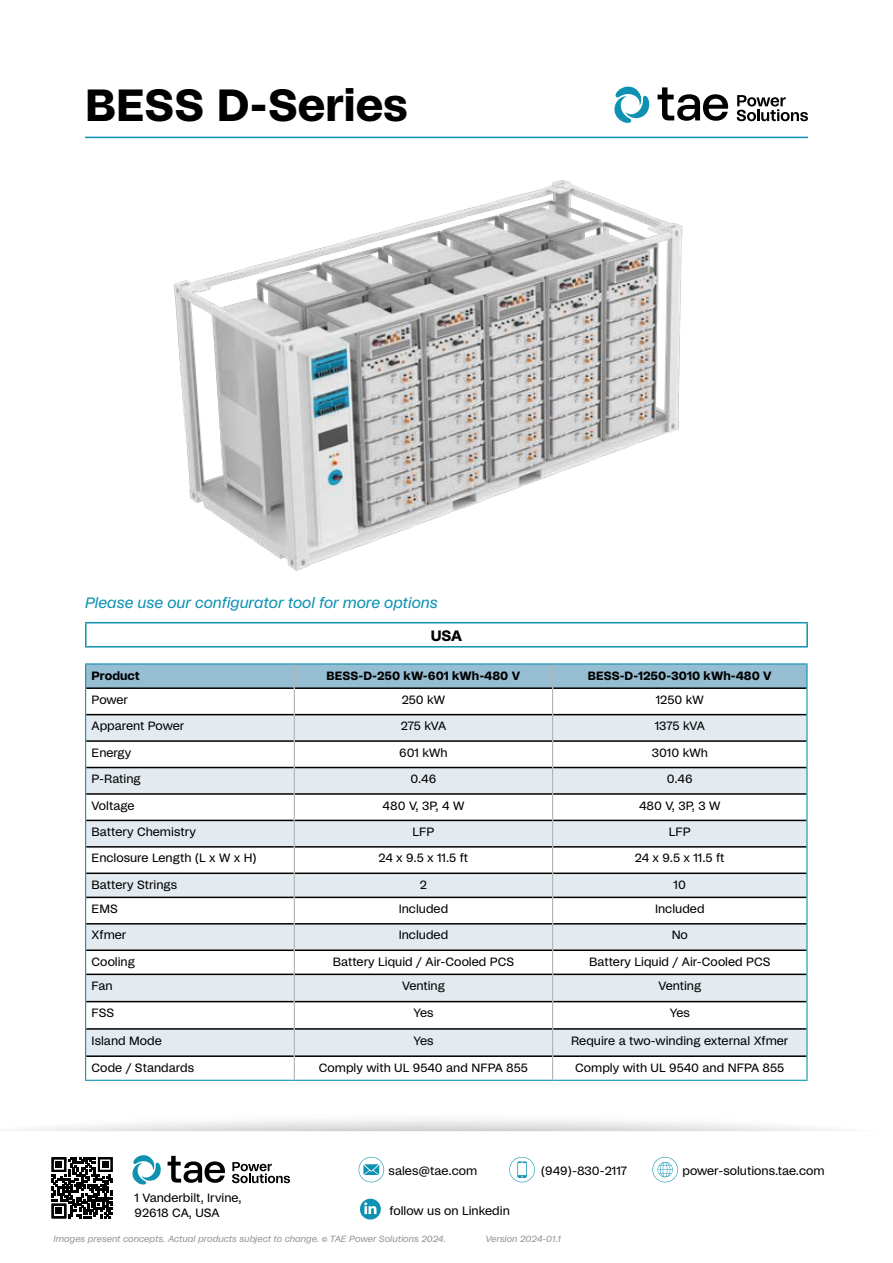
<style>
.page{position:relative;width:893px;height:1263px;background:#fff}
.page>*{position:absolute;margin:0;border:0;box-sizing:border-box;transform-origin:0 0}
.t1{font:700 45px "Studio 6";color:#000}
.t2{font:italic 15px "Studio 6";color:#0e92b2}
.t3{font:700 15px "Studio 6";color:#000}
.t4{font:12px/14.4px "Studio 6";color:#000}
.t5{font:700 12px "Studio 6";color:#000}
.t6{font:italic 9px "Studio 6";color:#939598}
</style>
<div class="page">
<svg style="left:359px;top:1157px;width:25px;height:25px"></svg>
<svg style="left:509px;top:1157px;width:26px;height:25px"></svg>
<svg style="left:652px;top:1157px;width:26px;height:25px"></svg>
<svg style="left:51px;top:1157px;width:62px;height:61px"></svg>
<svg style="left:168px;top:1156px;width:57px;height:27px"></svg>
<svg style="left:132px;top:1155px;width:29px;height:30px"></svg>
<svg style="left:232px;top:1162px;width:58px;height:21px"></svg>
<svg style="left:360px;top:1198px;width:21px;height:21px"></svg>
<hr style="left:85px;top:137px;width:723px;height:1px;background:#0e92b2">
<svg style="left:658px;top:87px;width:70px;height:34px"></svg>
<svg style="left:614px;top:86px;width:36px;height:37px"></svg>
<svg style="left:737px;top:95px;width:71px;height:26px"></svg>
<hr style="left:85px;top:663px;width:209px;height:1px;background:#0e92b2">
<hr style="left:294px;top:663px;width:259px;height:1px;background:#0e92b2">
<hr style="left:553px;top:663px;width:254px;height:1px;background:#0e92b2">
<hr style="left:85px;top:1080px;width:209px;height:1px;background:#0e92b2">
<hr style="left:294px;top:1080px;width:259px;height:1px;background:#0e92b2">
<hr style="left:553px;top:1080px;width:254px;height:1px;background:#0e92b2">
<svg style="left:85px;top:664px;width:722px;height:416px"></svg>
<img style="left:173px;top:180px;width:510px;height:391px">
<hr style="left:85px;top:622px;width:723px;height:1px;background:#0e92b2">
<hr style="left:85px;top:623px;width:2px;height:23px;background:#0e92b2">
<hr style="left:806px;top:623px;width:2px;height:23px;background:#0e92b2">
<hr style="left:85px;top:646px;width:723px;height:1px;background:#0e92b2">
<h1 class="t1" style="left:85px;top:76px;width:325px">BESS D-Series</h1>
<p class="t2" style="left:85px;top:593px;width:354px">Please use our configurator tool for more options</p>
<p class="t3" style="left:431px;top:626px;width:33px">USA</p>
<p class="t5" style="left:92px;top:667px;width:50px">Product</p>
<p class="t5" style="left:327px;top:667px;width:195px">BESS-D-250 kW-601 kWh-480 V</p>
<p class="t5" style="left:588px;top:667px;width:185px">BESS-D-1250-3010 kWh-480 V</p>
<p class="t4" style="left:92px;top:692px;width:38px">Power</p>
<p class="t4" style="left:402px;top:692px;width:45px">250 kW</p>
<p class="t4" style="left:656px;top:692px;width:49px">1250 kW</p>
<p class="t4" style="left:92px;top:719px;width:94px">Apparent Power</p>
<p class="t4" style="left:401px;top:719px;width:47px">275 kVA</p>
<p class="t4" style="left:655px;top:719px;width:52px">1375 kVA</p>
<p class="t4" style="left:92px;top:745px;width:41px">Energy</p>
<p class="t4" style="left:399px;top:745px;width:50px">601 kWh</p>
<p class="t4" style="left:652px;top:745px;width:58px">3010 kWh</p>
<p class="t4" style="left:92px;top:771px;width:51px">P-Rating</p>
<p class="t4" style="left:411px;top:771px;width:27px">0.46</p>
<p class="t4" style="left:667px;top:771px;width:27px">0.46</p>
<p class="t4" style="left:92px;top:798px;width:44px">Voltage</p>
<p class="t4" style="left:383px;top:798px;width:83px">480 V, 3P, 4 W</p>
<p class="t4" style="left:639px;top:798px;width:83px">480 V, 3P, 3 W</p>
<p class="t4" style="left:92px;top:824px;width:106px">Battery Chemistry</p>
<p class="t4" style="left:412px;top:824px;width:23px">LFP</p>
<p class="t4" style="left:669px;top:824px;width:23px">LFP</p>
<p class="t4" style="left:92px;top:851px;width:167px">Enclosure Length (L x W x H)</p>
<p class="t4" style="left:379px;top:851px;width:91px">24 x 9.5 x 11.5 ft</p>
<p class="t4" style="left:635px;top:851px;width:91px">24 x 9.5 x 11.5 ft</p>
<p class="t4" style="left:92px;top:877px;width:87px">Battery Strings</p>
<p class="t4" style="left:420px;top:877px;width:9px">2</p>
<p class="t4" style="left:674px;top:877px;width:14px">10</p>
<p class="t4" style="left:92px;top:901px;width:28px">EMS</p>
<p class="t4" style="left:399px;top:901px;width:51px">Included</p>
<p class="t4" style="left:655px;top:901px;width:51px">Included</p>
<p class="t4" style="left:92px;top:928px;width:36px">Xfmer</p>
<p class="t4" style="left:399px;top:928px;width:51px">Included</p>
<p class="t4" style="left:672px;top:928px;width:18px">No</p>
<p class="t4" style="left:92px;top:954px;width:45px">Cooling</p>
<p class="t4" style="left:333px;top:954px;width:183px">Battery Liquid / Air-Cooled PCS</p>
<p class="t4" style="left:589px;top:954px;width:183px">Battery Liquid / Air-Cooled PCS</p>
<p class="t4" style="left:92px;top:978px;width:23px">Fan</p>
<p class="t4" style="left:402px;top:978px;width:44px">Venting</p>
<p class="t4" style="left:658px;top:978px;width:44px">Venting</p>
<p class="t4" style="left:92px;top:1005px;width:24px">FSS</p>
<p class="t4" style="left:413px;top:1005px;width:22px">Yes</p>
<p class="t4" style="left:670px;top:1005px;width:22px">Yes</p>
<p class="t4" style="left:92px;top:1033px;width:72px">Island Mode</p>
<p class="t4" style="left:413px;top:1033px;width:22px">Yes</p>
<p class="t4" style="left:571px;top:1033px;width:219px">Require a two-winding external Xfmer</p>
<p class="t4" style="left:92px;top:1060px;width:104px">Code / Standards</p>
<p class="t4" style="left:319px;top:1060px;width:211px">Comply with UL 9540 and NFPA 855</p>
<p class="t4" style="left:575px;top:1060px;width:211px">Comply with UL 9540 and NFPA 855</p>
<p class="t4" style="left:389px;top:1163px;width:90px">sales@tae.com</p>
<p class="t4" style="left:541px;top:1163px;width:88px">(949)-830-2117</p>
<p class="t4" style="left:682px;top:1163px;width:144px">power-solutions.tae.com</p>
<p class="t4" style="left:135px;top:1191px;width:108px">1 Vanderbilt, Irvine,<br>92618 CA, USA</p>
<p class="t4" style="left:389px;top:1203px;width:122px">follow us on Linkedin</p>
<p class="t6" style="left:54px;top:1233px;width:394px">Images present concepts. Actual products subject to change. © TAE Power Solutions 2024.</p>
<p class="t6" style="left:486px;top:1233px;width:77px">Version 2024-01.1</p>
</div>
